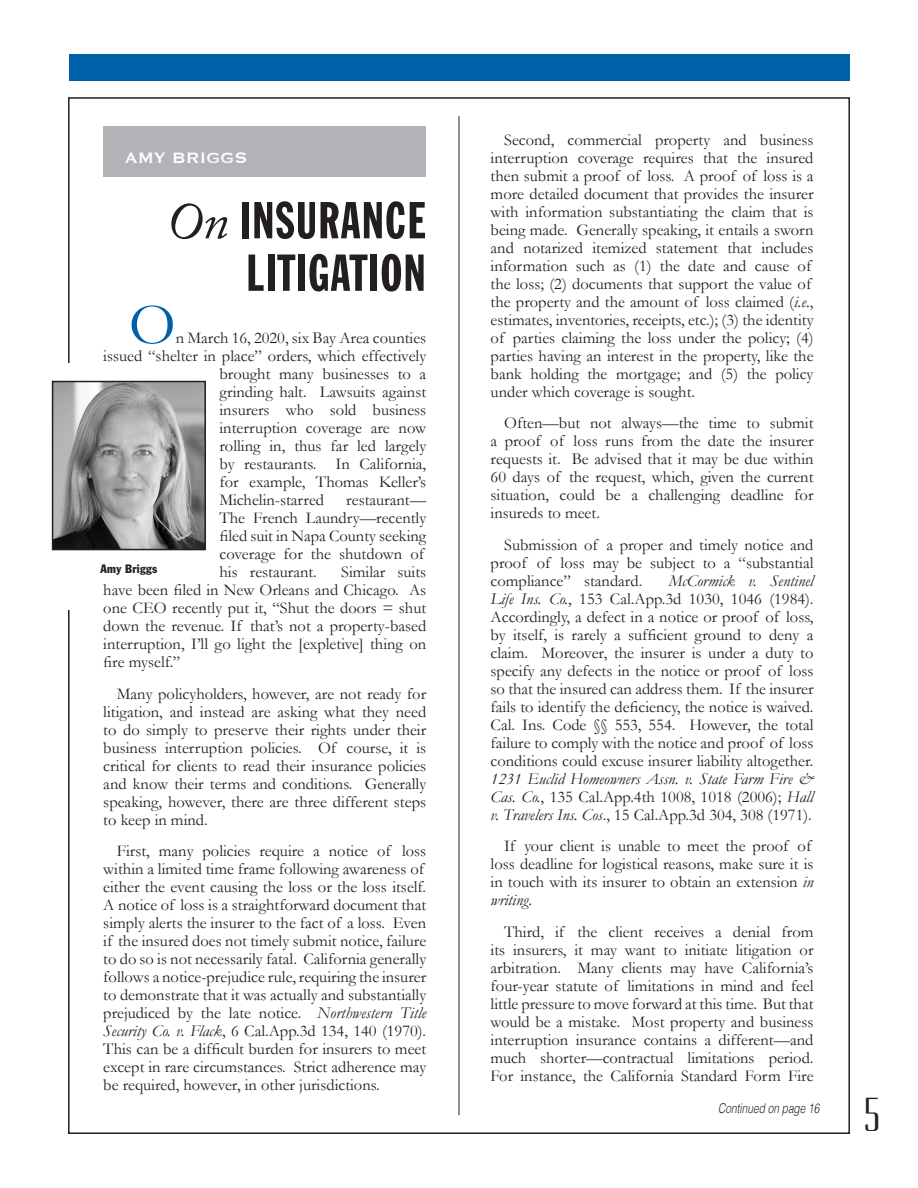
<style>
.page{position:relative;width:918px;height:1188px;background:#fff}
.page>*{position:absolute;margin:0;border:0;box-sizing:border-box;transform-origin:0 0}
.t1{font:60px "Garamond";color:#0060aa}
.t2{font:51px/52.5px "Franklin Gothic Extra Cond";letter-spacing:.03em;color:#231f20;text-align:right}
.t3{font:300 42px "Eden Pro";color:#231f20;scale:.9 1}
.t4{font:19.5px "Copperplate";color:#fff}
.t5{font:16.5px/18px "Garamond";color:#231f20;text-align:justify}
.t6{font:italic 300 13.5px "Helvetica";color:#231f20;scale:.75 1}
.t7{font:condensed 12px "Franklin Gothic";letter-spacing:.025em;color:#231f20}
.s1{font-family:"Adobe Caslon";font-style:italic}
.s2{font-style:italic}
</style>
<div class="page">
<div style="left:69px;top:54px;width:780px;height:27px;background:#0060aa"></div>
<hr style="left:459px;top:116px;width:1px;height:999px;background:#231f20">
<img style="left:55px;top:384px;width:148px;height:163px">
<div style="left:52px;top:381px;width:154px;height:169px;border:2px solid #231f20"></div>
<div style="left:103px;top:126px;width:322px;height:51px;background:#b2b3b7"></div>
<p class="t4" style="left:125px;top:145px;width:124px">AMY BRIGGS</p>
<p class="t2" style="left:166px;top:194px;width:261px"><span class="s1">On</span> INSURANCE<br>LITIGATION</p>
<p class="t1" style="left:129px;top:284px;width:48px">O</p>
<p class="t5" style="left:176px;top:329px;width:252px">n March 16, 2020, six Bay Area counties</p>
<p class="t5" style="left:103px;top:347px;width:324px">issued “shelter in place” orders, which effectively</p>
<p class="t5" style="left:219px;top:365px;width:208px">brought many businesses to a</p>
<p class="t5" style="left:219px;top:383px;width:208px">grinding halt. Lawsuits against</p>
<p class="t5" style="left:219px;top:401px;width:208px">insurers who sold business</p>
<p class="t5" style="left:219px;top:419px;width:208px">interruption coverage are now</p>
<p class="t5" style="left:219px;top:437px;width:208px">rolling in, thus far led largely</p>
<p class="t5" style="left:219px;top:455px;width:208px">by restaurants. In California,</p>
<p class="t5" style="left:219px;top:473px;width:208px">for example, Thomas Keller’s</p>
<p class="t5" style="left:219px;top:491px;width:106px">Michelin-starred</p>
<p class="t5" style="left:219px;top:491px;width:208px;text-align:left;text-indent:127px">restaurant—<br>The French Laundry—recently filed suit in Napa County seeking coverage for the shutdown of his restaurant.</p>
<p class="t7" style="left:101px;top:562px;width:58px">Amy Briggs</p>
<p class="t5" style="left:103px;top:563px;width:324px;text-indent:238px">Similar suits have been filed in New Orleans and Chicago. As one CEO recently put it, “Shut the doors = shut down the revenue. If that’s not a property-based interruption, I’ll go light the [expletive] thing on fire myself.”</p>
<p class="t5" style="left:103px;top:684px;width:324px;text-indent:14px">Many policyholders, however, are not ready for litigation, and instead are asking what they need to do simply to preserve their rights under their business interruption policies. Of course, it is critical for clients to read their insurance policies and know their terms and conditions. Generally speaking, however, there are three different steps to keep in mind.</p>
<p class="t5" style="left:103px;top:842px;width:324px;text-align:left;text-indent:14px">First, many policies require a notice of loss within a limited time frame following awareness of either the event causing the loss or the loss itself.<br>A notice of loss is a straightforward document that simply alerts the insurer to the fact of a loss. Even if the insured does not timely submit notice, failure to do so is not necessarily fatal. California generally follows a notice-prejudice rule, requiring the insurer to demonstrate that it was actually and substantially prejudiced by the late notice. <span class="s2">Northwestern Title Security Co. v. Flack</span>, 6 Cal.App.3d 134, 140 (1970).<br>This can be a difficult burden for insurers to meet except in rare circumstances. Strict adherence may be required, however, in other jurisdictions.</p>
<p class="t5" style="left:491px;top:130px;width:324px;text-align:left;text-indent:14px">Second, commercial property and business interruption coverage requires that the insured then submit a proof of loss. A proof of loss is a more detailed document that provides the insurer with information substantiating the claim that is being made. Generally speaking, it entails a sworn and notarized itemized statement that includes information such as (1) the date and cause of the loss; (2) documents that support the value of the property and the amount of loss claimed (<span class="s2">i.e.</span>, estimates, inventories, receipts, etc.); (3) the identity of parties claiming the loss under the policy; (4) parties having an interest in the property, like the bank holding the mortgage; and (5) the policy under which coverage is sought.</p>
<p class="t5" style="left:491px;top:414px;width:324px;text-indent:14px">Often—but not always—the time to submit a proof of loss runs from the date the insurer requests it. Be advised that it may be due within 60 days of the request, which, given the current situation, could be a challenging deadline for insureds to meet.</p>
<p class="t5" style="left:491px;top:535px;width:324px;text-indent:14px">Submission of a proper and timely notice and proof of loss may be subject to a “substantial compliance” standard.</p>
<p class="t5" style="left:491px;top:571px;width:324px;text-indent:178px"><span class="s2">McCormick v. Sentinel Life Ins. Co.</span>, 153 Cal.App.3d 1030, 1046 (1984).<br>Accordingly, a defect in a notice or proof of loss, by itself, is rarely a sufficient ground to deny a claim. Moreover, the insurer is under a duty to specify any defects in the notice or proof of loss so that the insured can address them. If the insurer fails to identify the deficiency, the notice is waived.<br>Cal. Ins. Code §§ 553, 554. However, the total failure to comply with the notice and proof of loss conditions could excuse insurer liability altogether.<br><span class="s2">1231 Euclid Homeowners Assn. v. State Farm Fire &amp; Cas. Co.</span>, 135 Cal.App.4th 1008, 1018 (2006); <span class="s2">Hall v. Travelers Ins. Cos</span>., 15 Cal.App.3d 304, 308 (1971).</p>
<p class="t5" style="left:491px;top:837px;width:324px;text-align:left;text-indent:14px">If your client is unable to meet the proof of loss deadline for logistical reasons, make sure it is in touch with its insurer to obtain an extension <span class="s2">in writing.</span></p>
<p class="t5" style="left:491px;top:922px;width:324px;text-indent:14px">Third, if the client receives a denial from its insurers, it may want to initiate litigation or arbitration. Many clients may have California’s four-year statute of limitations in mind and feel little pressure to move forward at this time. But that would be a mistake. Most property and business interruption insurance contains a different—and much shorter—contractual limitations period.<br>For instance, the California Standard Form Fire</p>
<p class="t6" style="left:718px;top:1097px;width:137px">Continued on page 16</p>
<p class="t3" style="left:864px;top:1088px;width:20px">5</p>
</div>
